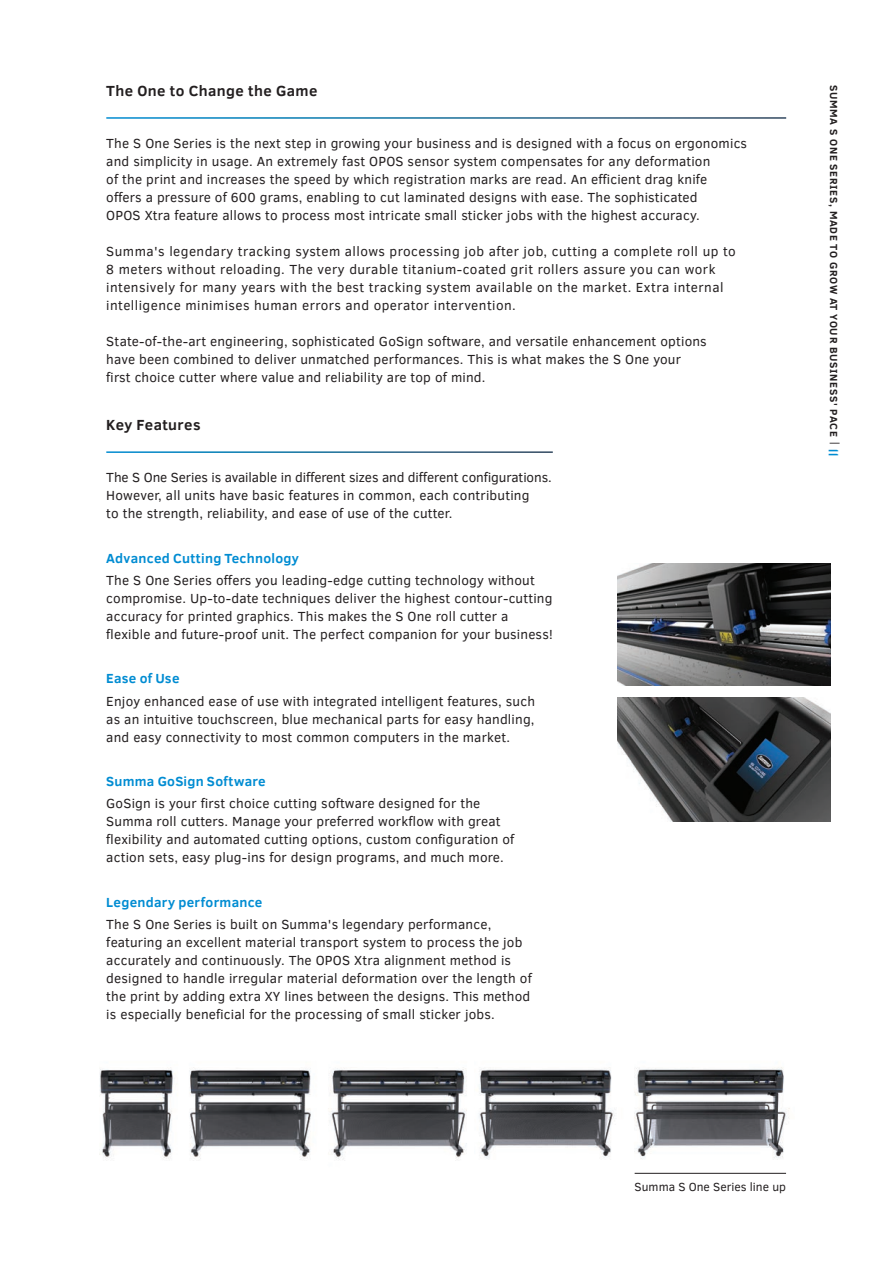
<style>
.page{position:relative;width:893px;height:1263px;background:#fff}
.page>*{position:absolute;margin:0;border:0;box-sizing:border-box;transform-origin:0 0}
.Subtitel{font:700 15px "Clear Sans";letter-spacing:.03em;color:#231f20}
.t1{font:13.5px/18px "Clear Sans";letter-spacing:.015em;color:#231f20}
.t2{font:13.5px/18px "Clear Sans";letter-spacing:.035em;color:#231f20}
.Subtitel_w_o_line_BLUE{font:700 13.5px "Clear Sans";letter-spacing:.02em;color:#008cd2}
.Footnote{font:12px "Clear Sans";color:#231f20}
.t3{font:700 10.5px "Clear Sans";letter-spacing:.06em;color:#231f20}
.s1{font-weight:400}
.s2{font-family:"Rift";font-size:13.5px;color:#008cd2}
</style>
<div class="page">
<img style="left:99px;top:1067px;width:368px;height:93px">
<img style="left:479px;top:1067px;width:311px;height:92px">
<img style="left:618px;top:563px;width:212px;height:122px">
<img style="left:617px;top:697px;width:213px;height:124px">
<hr style="left:635px;top:1173px;width:151px;height:1px;background:#231f20">
<p class="Subtitel" style="left:106px;top:80px;width:213px">The One to Change the Game</p>
<p class="t1" style="left:106px;top:134px;width:642px">The S One Series is the next step in growing your business and is designed with a focus on ergonomics and simplicity in usage. An extremely fast OPOS sensor system compensates for any deformation<br>of the print and increases the speed by which registration marks are read. An efficient drag knife<br>offers a pressure of 600 grams, enabling to cut laminated designs with ease. The sophisticated<br>OPOS Xtra feature allows to process most intricate small sticker jobs with the highest accuracy.</p>
<p class="t2" style="left:106px;top:242px;width:631px">Summa's legendary tracking system allows processing job after job, cutting a complete roll up to 8 meters without reloading. The very durable titanium-coated grit rollers assure you can work intensively for many years with the best tracking system available on the market. Extra internal intelligence minimises human errors and operator intervention.</p>
<p class="t1" style="left:106px;top:332px;width:602px">State-of-the-art engineering, sophisticated GoSign software, and versatile enhancement options have been combined to deliver unmatched performances. This is what makes the S One your first choice cutter where value and reliability are top of mind.</p>
<p class="Subtitel" style="left:106px;top:414px;width:96px">Key Features</p>
<p class="t1" style="left:106px;top:468px;width:447px">The S One Series is available in different sizes and different configurations.<br>However, all units have basic features in common, each contributing<br>to the strength, reliability, and ease of use of the cutter.</p>
<p class="Subtitel_w_o_line_BLUE" style="left:106px;top:548px;width:194px">Advanced Cutting Technology</p>
<p class="t1" style="left:106px;top:571px;width:448px">The S One Series offers you leading-edge cutting technology without compromise. Up-to-date techniques deliver the highest contour-cutting accuracy for printed graphics. This makes the S One roll cutter a flexible and future-proof unit. The perfect companion for your business!</p>
<p class="Subtitel_w_o_line_BLUE" style="left:106px;top:669px;width:75px">Ease of Use</p>
<p class="t1" style="left:106px;top:692px;width:430px;text-align:justify">Enjoy enhanced ease of use with integrated intelligent features, such as an intuitive touchscreen, blue mechanical parts for easy handling, and easy connectivity to most common computers in the market.</p>
<p class="Subtitel_w_o_line_BLUE" style="left:106px;top:772px;width:161px">Summa GoSign Software</p>
<p class="t1" style="left:106px;top:795px;width:410px">GoSign is your first choice cutting software designed for the Summa roll cutters. Manage your preferred workflow with great flexibility and automated cutting options, custom configuration of action sets, easy plug-ins for design programs, and much more.</p>
<p class="Subtitel_w_o_line_BLUE" style="left:106px;top:892px;width:158px">Legendary performance</p>
<p class="t1" style="left:106px;top:915px;width:427px">The S One Series is built on Summa's legendary performance, featuring an excellent material transport system to process the job accurately and continuously. The OPOS Xtra alignment method is designed to handle irregular material deformation over the length of the print by adding extra XY lines between the designs. This method is especially beneficial for the processing of small sticker jobs.</p>
<p class="t3" style="left:842px;top:85px;width:372px;rotate:90deg">Summa S One series, made To grow at your business' pace <span class="s1">|</span> <span class="s2">11</span></p>
<p class="Footnote" style="left:635px;top:1178px;width:153px">Summa S One Series line up</p>
</div>
